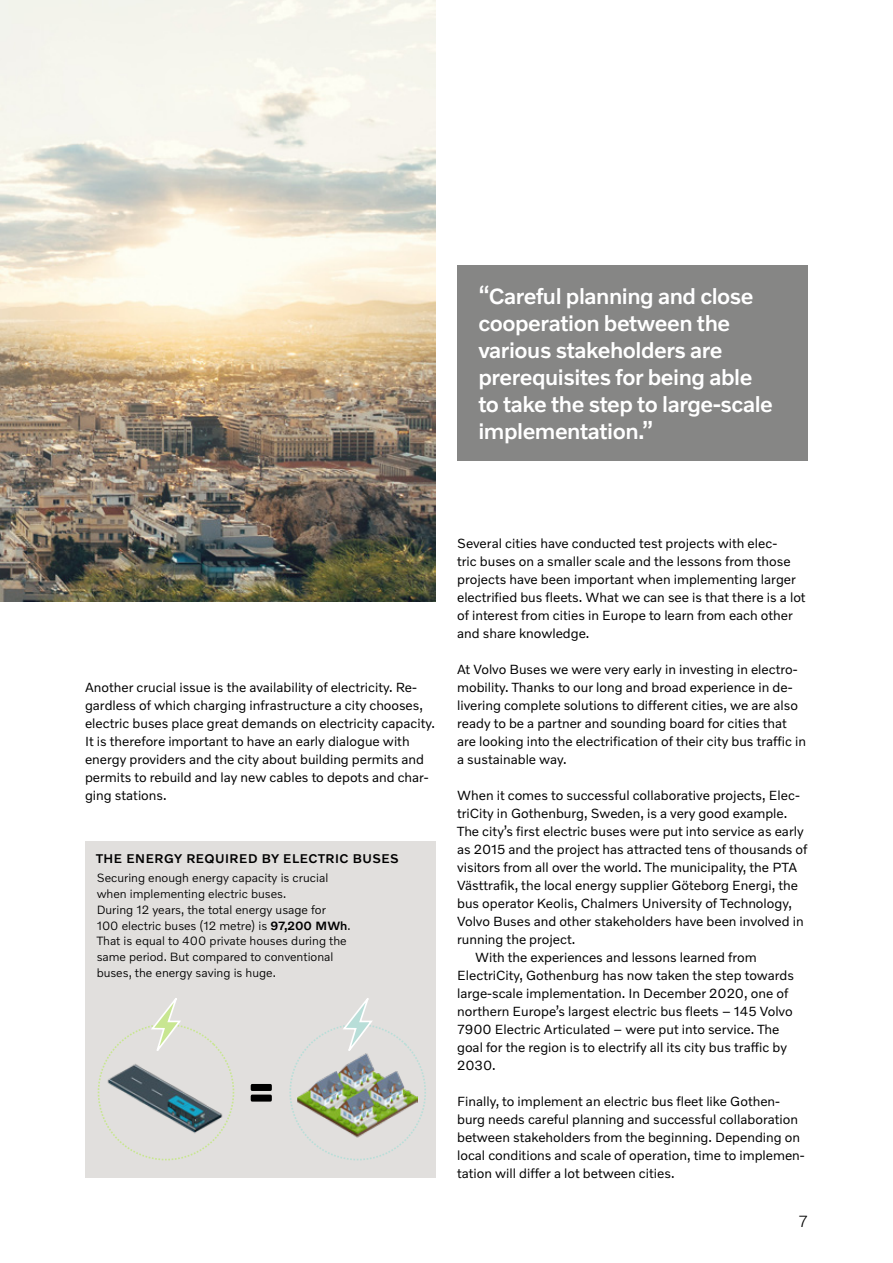
<style>
.page{position:relative;width:893px;height:1263px;background:#fff}
.page>*{position:absolute;margin:0;border:0;box-sizing:border-box;transform-origin:0 0}
.t1{font:59.4px "Volvo Broad Pro";color:#000}
.t2{font:500 22.5px/27px "Volvo Novum";letter-spacing:-.02em;color:#fff}
.t3{font:300 16.5px "Volvo Novum";color:#000}
.t4{font:13.5px/18px "Volvo Novum";color:#000}
.t5{font:500 12.9px "Volvo Novum";letter-spacing:.04em;color:#000}
.t6{font:300 12.15px/15.9px "Volvo Novum";color:#000}
.s1{font-weight:500}
</style>
<div class="page">
<img style="left:0;top:0;width:436px;height:602px">
<div style="left:457px;top:265px;width:351px;height:195px;background:#868685"></div>
<div style="left:85px;top:841px;width:351px;height:337px;background:#e1dfdd"></div>
<svg style="left:289px;top:998px;width:137px;height:163px"></svg>
<svg style="left:97px;top:998px;width:138px;height:163px"></svg>
<img style="left:98px;top:1055px;width:135px;height:89px">
<img style="left:297px;top:1035px;width:120px;height:120px">
<h2 class="t2" style="left:478px;top:282px;width:296px">“Careful planning and close cooperation between the various stakeholders are prerequisites for being able to take the step to large-scale implementation.”</h2>
<p class="t4" style="left:85px;top:678px;width:351px">Another crucial issue is the availability of electricity. Re&shy;gardless of which charging infrastructure a city chooses, electric buses place great demands on electricity capacity.<br>It is therefore important to have an early dialogue with energy providers and the city about building permits and permits to rebuild and lay new cables to depots and char&shy;ging stations.</p>
<p class="t5" style="left:96px;top:851px;width:304px">THE ENERGY REQUIRED BY ELECTRIC BUSES</p>
<p class="t6" style="left:97px;top:869px;width:255px">Securing enough energy capacity is crucial when implementing electric buses.<br>During 12 years, the total energy usage for 100 electric buses (12 metre) is <span class="s1">97,200 MWh</span>.<br>That is equal to 400 private houses during the same period. But compared to conventional buses, the energy saving is huge.</p>
<h1 class="t1" style="left:250px;top:1059px;width:24px">=</h1>
<p class="t4" style="left:457px;top:534px;width:350px">Several cities have conducted test projects with elec-<br>tric buses on a smaller scale and the lessons from those projects have been important when implementing larger electrified bus fleets. What we can see is that there is a lot of interest from cities in Europe to learn from each other and share knowledge.</p>
<p class="t4" style="left:457px;top:660px;width:350px">At Volvo Buses we were very early in investing in electro&shy;mobility. Thanks to our long and broad experience in de&shy;livering complete solutions to different cities, we are also ready to be a partner and sounding board for cities that are looking into the electrification of their city bus traffic in a sustainable way.</p>
<p class="t4" style="left:457px;top:786px;width:344px">When it comes to successful collaborative projects, Elec-</p>
<p class="t4" style="left:457px;top:804px;width:332px">triCity in Gothenburg, Sweden, is a very good example.</p>
<p class="t4" style="left:457px;top:822px;width:348px">The city’s first electric buses were put into service as early</p>
<p class="t4" style="left:457px;top:840px;width:352px">as 2015 and the project has attracted tens of thousands of</p>
<p class="t4" style="left:457px;top:858px;width:342px">visitors from all over the world. The municipality, the PTA</p>
<p class="t4" style="left:457px;top:876px;width:342px">Västtrafik, the local energy supplier Göteborg Energi, the</p>
<p class="t4" style="left:457px;top:894px;width:336px">bus operator Keolis, Chalmers University of Technology,</p>
<p class="t4" style="left:457px;top:912px;width:348px">Volvo Buses and other stakeholders have been involved in</p>
<p class="t4" style="left:457px;top:930px;width:120px">running the project.</p>
<p class="t4" style="left:475px;top:948px;width:283px">With the experiences and lessons learned from</p>
<p class="t4" style="left:457px;top:966px;width:338px">ElectriCity, Gothenburg has now taken the step towards</p>
<p class="t4" style="left:457px;top:984px;width:333px">large-scale implementation. In December 2020, one of</p>
<p class="t4" style="left:457px;top:1002px;width:337px">northern Europe’s largest electric bus fleets – 145 Volvo</p>
<p class="t4" style="left:457px;top:1020px;width:324px">7900 Electric Articulated – were put into service. The</p>
<p class="t4" style="left:457px;top:1038px;width:331px">goal for the region is to electrify all its city bus traffic by</p>
<p class="t4" style="left:457px;top:1055px;width:40px">2030.</p>
<p class="t4" style="left:457px;top:1092px;width:349px">Finally, to implement an electric bus fleet like Gothen&shy;burg needs careful planning and successful collaboration between stakeholders from the beginning. Depending on local conditions and scale of operation, time to implemen&shy;tation will differ a lot between cities.</p>
<p class="t3" style="left:798px;top:1210px;width:11px">7</p>
</div>
